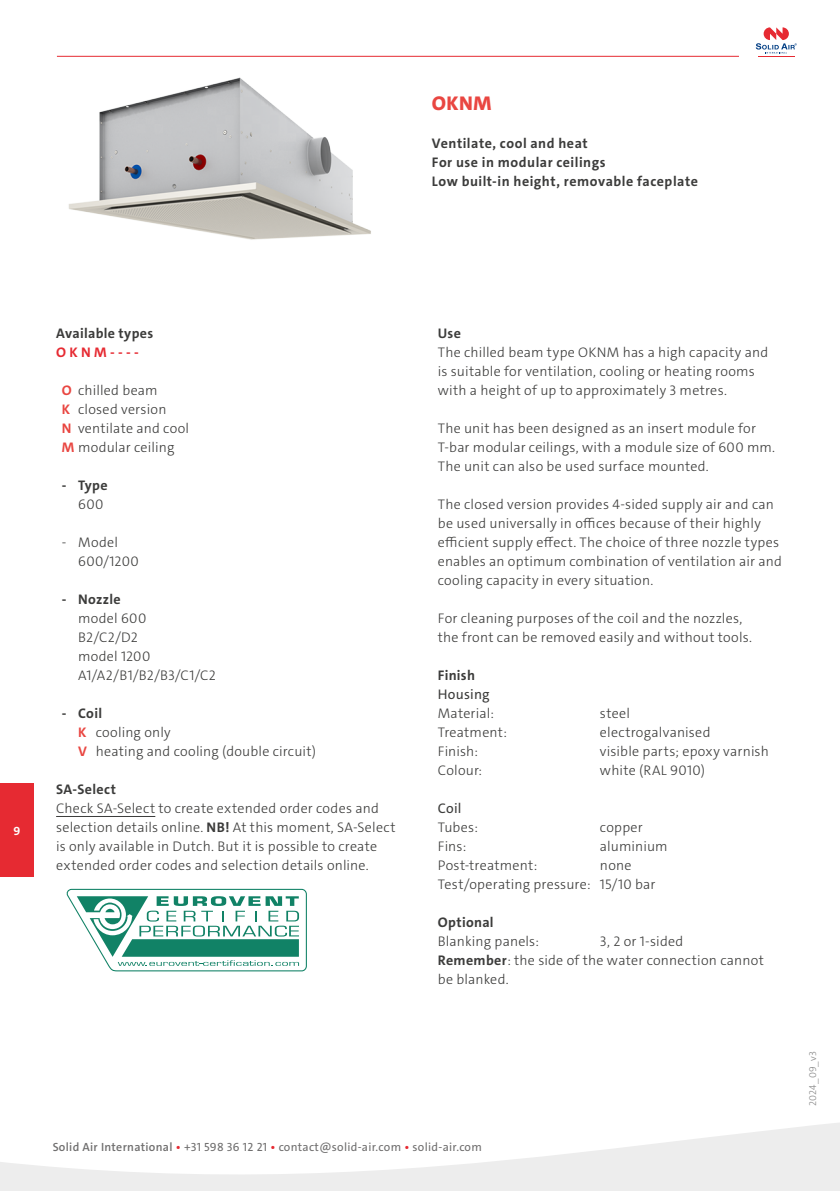
<style>
.page{position:relative;width:840px;height:1191px;background:#fff}
.page>*{position:absolute;margin:0;border:0;box-sizing:border-box;transform-origin:0 0}
.t1{font:800 20px "The Sans C4 s";color:#e94641}
.t2{font:300 14px/19px "The Sans C4 s";letter-spacing:.015em;color:#3c3c3b}
.t3{font:700 14px/19px "The Sans C4 s";letter-spacing:.035em;color:#3c3c3b}
.t4{font:14px "The Sans C4 s";letter-spacing:.015em;color:#3c3c3b}
.t5{font:700 14px "The Sans C4 s";color:#e62a32}
.t6{font:12px "The Sans C4 s";letter-spacing:.025em;color:#706f6f}
.t7{font:700 12px "The Sans C4 s";color:#fff}
.t8{font:300 10px "The Sans C4 s";letter-spacing:.005em;color:#878787}
.s1{font-weight:700;color:#e94641}
.s2{font-weight:700}
.s3{font-weight:600}
.s4{font-weight:600;color:#e62a32}
</style>
<div class="page">
<div style="left:0;top:783px;width:34px;height:94px;background:#e62a32"></div>
<hr style="left:57px;top:56px;width:681px;height:1px;background:#e62a32">
<hr style="left:757px;top:56px;width:37px;height:1px;background:#e62a32">
<svg style="left:755px;top:27px;width:41px;height:27px"></svg>
<svg style="left:0;top:1123px;width:839px;height:68px"></svg>
<hr style="left:56px;top:816px;width:99px;height:1px;background:#3c3c3b">
<svg style="left:67px;top:889px;width:240px;height:82px"></svg>
<img style="left:58px;top:56px;width:326px;height:184px">
<h1 class="t1" style="left:431px;top:90px;width:61px">OKNM</h1>
<p class="t3" style="left:431px;top:134px;width:267px">Ventilate, cool and heat<br>For use in modular ceilings<br>Low built-in height, removable faceplate</p>
<p class="t7" style="left:14px;top:823px;width:8px">9</p>
<p class="t3" style="left:56px;top:324px;width:99px">Available types</p>
<p class="t5" style="left:56px;top:343px;width:84px">O K N M - - - -</p>
<p class="t2" style="left:62px;top:381px;width:129px"><span class="s1">O</span> chilled beam<br><span class="s1">K</span> closed version<br><span class="s1">N</span> ventilate and cool<br><span class="s1">M</span> modular ceiling</p>
<p class="t3" style="left:62px;top:476px;width:47px">- Type</p>
<p class="t2" style="left:78px;top:495px;width:27px">600</p>
<p class="t2" style="left:78px;top:533px;width:62px;text-indent:-16px">- Model<br>600/1200</p>
<p class="t3" style="left:62px;top:590px;width:60px">- Nozzle</p>
<p class="t2" style="left:78px;top:609px;width:139px">model 600<br>B2/C2/D2<br>model 1200<br>A1/A2/B1/B2/B3/C1/C2</p>
<p class="t2" style="left:78px;top:704px;width:239px;text-indent:-16px"><span class="s2">- Coil<br></span><span class="s1">K</span> cooling only<br><span class="s1">V</span> heating and cooling (double circuit)</p>
<p class="t3" style="left:56px;top:780px;width:61px">SA-Select</p>
<p class="t2" style="left:56px;top:799px;width:341px">Check SA-Select to create extended order codes and selection details online. <span class="s2">NB!</span> At this moment, SA-Select is only available in Dutch. But it is possible to create extended order codes and selection details online.</p>
<p class="t3" style="left:437px;top:324px;width:25px">Use</p>
<p class="t2" style="left:437px;top:343px;width:332px">The chilled beam type OKNM has a high capacity and is suitable for ventilation, cooling or heating rooms with a height of up to approximately 3 metres.</p>
<p class="t2" style="left:437px;top:419px;width:339px">The unit has been designed as an insert module for<br>T-bar modular ceilings, with a module size of 600 mm.<br>The unit can also be used surface mounted.</p>
<p class="t2" style="left:437px;top:495px;width:345px">The closed version provides 4-sided supply air and can be used universally in offices because of their highly efficient supply effect. The choice of three nozzle types enables an optimum combination of ventilation air and cooling capacity in every situation.</p>
<p class="t2" style="left:437px;top:609px;width:315px">For cleaning purposes of the coil and the nozzles, the front can be removed easily and without tools.</p>
<p class="t3" style="left:437px;top:666px;width:39px">Finish</p>
<p class="t4" style="left:437px;top:685px;width:53px">Housing</p>
<p class="t2" style="left:437px;top:704px;width:58px">Material:</p>
<p class="t2" style="left:599px;top:704px;width:32px">steel</p>
<p class="t2" style="left:437px;top:723px;width:71px">Treatment:</p>
<p class="t2" style="left:599px;top:723px;width:112px">electrogalvanised</p>
<p class="t2" style="left:437px;top:742px;width:42px">Finish:</p>
<p class="t2" style="left:599px;top:742px;width:170px">visible parts; epoxy varnish</p>
<p class="t2" style="left:437px;top:761px;width:46px">Colour:</p>
<p class="t2" style="left:599px;top:761px;width:106px">white (RAL 9010)</p>
<p class="t4" style="left:437px;top:799px;width:25px">Coil</p>
<p class="t2" style="left:437px;top:818px;width:42px">Tubes:</p>
<p class="t2" style="left:599px;top:818px;width:44px">copper</p>
<p class="t2" style="left:437px;top:837px;width:30px">Fins:</p>
<p class="t2" style="left:599px;top:837px;width:69px">aluminium</p>
<p class="t2" style="left:437px;top:856px;width:101px">Post-treatment:</p>
<p class="t2" style="left:437px;top:856px;width:219px;text-indent:162px">none<br>Test/operating pressure: 15/10 bar</p>
<p class="t3" style="left:437px;top:913px;width:57px">Optional</p>
<p class="t2" style="left:437px;top:932px;width:103px">Blanking panels:</p>
<p class="t2" style="left:437px;top:932px;width:327px;text-indent:162px">3, 2 or 1-sided<br><span class="s2">Remember</span>: the side of the water connection cannot be blanked.</p>
<p class="t6" style="left:53px;top:1139px;width:430px"><span class="s3">Solid Air International</span> <span class="s4">•</span> +31 598 36 12 21 <span class="s4">•</span> contact@solid-air.com <span class="s4">•</span> solid-air.com</p>
<p class="t8" style="left:805px;top:1106px;width:56px;rotate:-90deg">2024_09_v3</p>
</div>
